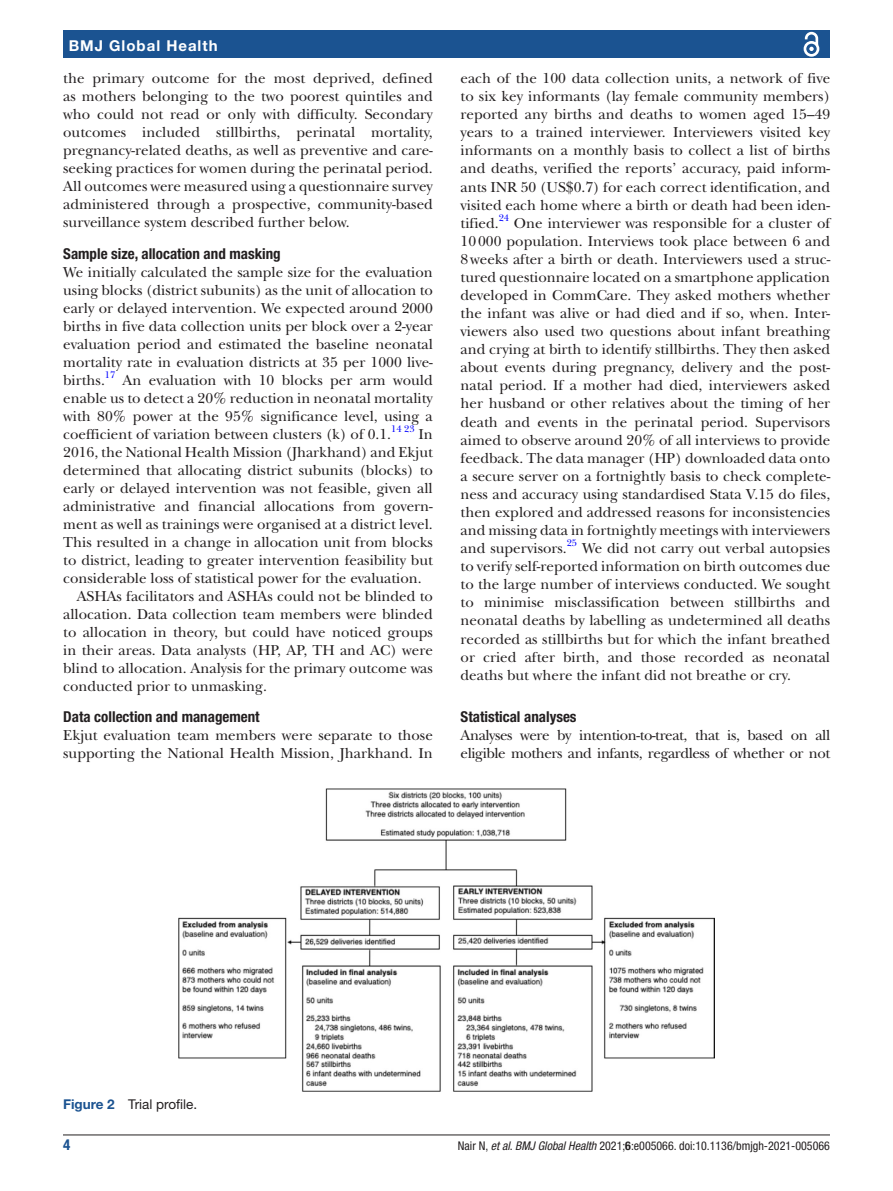
<style>
.page{position:relative;width:893px;height:1191px;background:#fff}
.page>*{position:absolute;margin:0;border:0;box-sizing:border-box;transform-origin:0 0}
.t1{font:15px/18.1px "New Baskerville";color:#231f20;text-align:justify}
.t2{font:15px/18px "New Baskerville";letter-spacing:-.025em;color:#231f20}
.t3{font:700 condensed 15px "Helvetica Neue LT Std";color:#231f20}
.t4{font:700 15px "Helvetica Neue LT Std";letter-spacing:.065em;color:#fff}
.t5{font:700 condensed 15px "Helvetica Neue LT Std";color:#1b5391}
.t6{font:13.5px "Helvetica Neue LT Std";color:#231f20}
.t7{font:condensed 12px "Helvetica Neue LT Std";color:#231f20}
.t8{font:9.9px "New Baskerville";color:#00f}
.s1{font-weight:700;color:#1b5391}
.s2{font-style:italic}
.s3{font-weight:700}
</style>
<div class="page">
<hr style="left:63px;top:1134px;width:767px;height:1px;background:#231f20">
<div style="left:63px;top:31px;width:767px;height:27px;background:#1b5391"></div>
<svg style="left:803px;top:31px;width:17px;height:26px"></svg>
<img style="left:178px;top:788px;width:537px;height:303px">
<p class="t4" style="left:69px;top:36px;width:150px">BMJ Global Health</p>
<p class="t1" style="left:63px;top:69px;width:371px">the primary outcome for the most deprived, defined as mothers belonging to the two poorest quintiles and who could not read or only with difficulty. Secondary outcomes included stillbirths, perinatal mortality, pregnancy-related deaths, as well as preventive and care&shy;seeking practices for women during the perinatal period.<br>All outcomes were measured using a questionnaire survey administered through a prospective, community-based surveillance system described further below.</p>
<p class="t3" style="left:63px;top:244px;width:219px">Sample size, allocation and masking</p>
<p class="t1" style="left:63px;top:263px;width:371px">We initially calculated the sample size for the evaluation using blocks (district subunits) as the unit of allocation to early or delayed intervention. We expected around 2000 births in five data collection units per block over a 2-year evaluation period and estimated the baseline neonatal mortality rate in evaluation districts at 35 per 1000 live&shy;births.</p>
<p class="t8" style="left:105px;top:369px;width:12px">17</p>
<p class="t1" style="left:123px;top:371px;width:312px">An evaluation with 10 blocks per arm would</p>
<p class="t1" style="left:63px;top:389px;width:371px">enable us to detect a 20% reduction in neonatal mortality</p>
<p class="t1" style="left:63px;top:407px;width:371px">with 80% power at the 95% significance level, using a</p>
<p class="t1" style="left:63px;top:425px;width:371px">coefficient of variation between clusters (k) of 0.1.<sup>14</sup> <sup>23</sup> In</p>
<p class="t1" style="left:63px;top:443px;width:371px">2016, the National Health Mission (Jharkhand) and Ekjut</p>
<p class="t1" style="left:63px;top:461px;width:371px">determined that allocating district subunits (blocks) to</p>
<p class="t1" style="left:63px;top:479px;width:371px">early or delayed intervention was not feasible, given all</p>
<p class="t1" style="left:63px;top:497px;width:371px">administrative and financial allocations from govern-</p>
<p class="t1" style="left:63px;top:515px;width:371px">ment as well as trainings were organised at a district level.</p>
<p class="t1" style="left:63px;top:533px;width:371px">This resulted in a change in allocation unit from blocks</p>
<p class="t1" style="left:63px;top:551px;width:371px">to district, leading to greater intervention feasibility but</p>
<p class="t1" style="left:63px;top:569px;width:360px">considerable loss of statistical power for the evaluation.</p>
<p class="t1" style="left:77px;top:587px;width:358px">ASHAs facilitators and ASHAs could not be blinded to</p>
<p class="t1" style="left:63px;top:605px;width:371px">allocation. Data collection team members were blinded</p>
<p class="t1" style="left:63px;top:623px;width:371px">to allocation in theory, but could have noticed groups</p>
<p class="t1" style="left:63px;top:641px;width:371px">in their areas. Data analysts (HP, AP, TH and AC) were</p>
<p class="t1" style="left:63px;top:659px;width:371px">blind to allocation. Analysis for the primary outcome was</p>
<p class="t1" style="left:63px;top:677px;width:205px">conducted prior to unmasking.</p>
<p class="t3" style="left:63px;top:708px;width:198px">Data collection and management</p>
<p class="t1" style="left:63px;top:726px;width:371px">Ekjut evaluation team members were separate to those supporting the National Health Mission, Jharkhand. In</p>
<p class="t1" style="left:461px;top:69px;width:371px">each of the 100 data collection units, a network of five to six key informants (lay female community members) reported any births and deaths to women aged 15–49 years to a trained interviewer. Interviewers visited key informants on a monthly basis to collect a list of births and deaths, verified the reports’ accuracy, paid inform&shy;ants INR 50 (US$0.7) for each correct identification, and visited each home where a birth or death had been iden&shy;tified.</p>
<p class="t8" style="left:499px;top:212px;width:12px">24</p>
<p class="t1" style="left:461px;top:214px;width:371px;text-indent:53px">One interviewer was responsible for a cluster of 10000 population. Interviews took place between 6 and 8weeks after a birth or death. Interviewers used a struc&shy;tured questionnaire located on a smartphone application developed in CommCare. They asked mothers whether the infant was alive or had died and if so, when. Inter&shy;viewers also used two questions about infant breathing and crying at birth to identify stillbirths. They then asked about events during pregnancy, delivery and the post&shy;natal period. If a mother had died, interviewers asked her husband or other relatives about the timing of her death and events in the perinatal period. Supervisors aimed to observe around 20% of all interviews to provide feedback. The data manager (HP) downloaded data onto a secure server on a fortnightly basis to check complete&shy;ness and accuracy using standardised Stata V.15 do files, then explored and addressed reasons for inconsistencies and missing data in fortnightly meetings with interviewers and supervisors.</p>
<p class="t8" style="left:567px;top:537px;width:12px">25</p>
<p class="t1" style="left:461px;top:539px;width:371px;text-indent:121px">We did not carry out verbal autopsies to verify self-reported information on birth outcomes due to the large number of interviews conducted. We sought to minimise misclassification between stillbirths and neonatal deaths by labelling as undetermined all deaths recorded as stillbirths but for which the infant breathed or cried after birth, and those recorded as neonatal deaths but where the infant did not breathe or cry.</p>
<p class="t3" style="left:461px;top:707px;width:117px">Statistical analyses</p>
<p class="t2" style="left:461px;top:726px;width:371px">Analyses were by intention-to-treat, that is, based on all eligible mothers and infants, regardless of whether or not</p>
<p class="t6" style="left:63px;top:1096px;width:136px"><span class="s1">Figure 2</span> Trial profile.</p>
<p class="t5" style="left:63px;top:1135px;width:9px">4</p>
<p class="t7" style="left:458px;top:1138px;width:374px">Nair N, <span class="s2">et al</span>. <span class="s2">BMJ Global Health</span> 2021;<span class="s3">6</span>:e005066. doi:10.1136/bmjgh-2021-005066</p>
</div>
